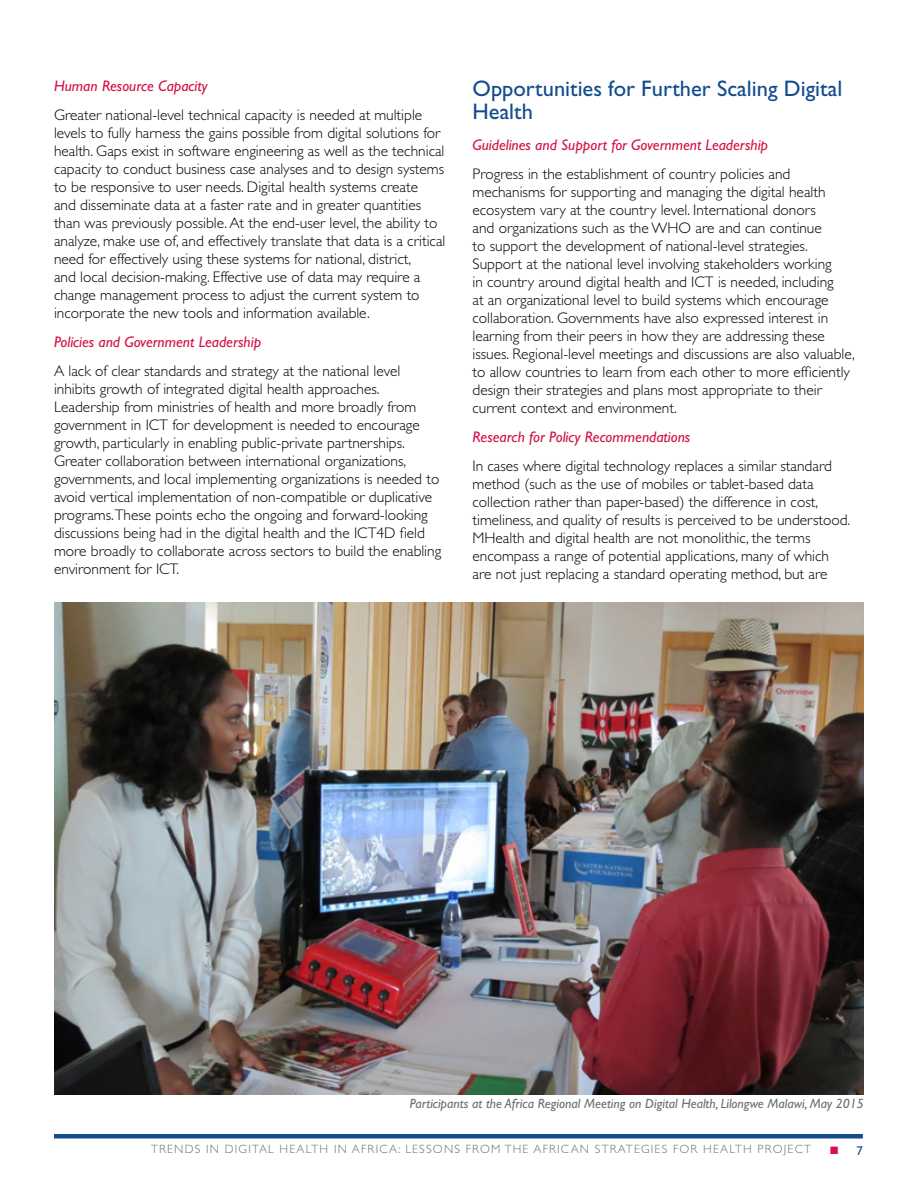
<style>
.page{position:relative;width:918px;height:1188px;background:#fff}
.page>*{position:absolute;margin:0;border:0;box-sizing:border-box;transform-origin:0 0}
.t1{font:22.5px/22.5px "Gill Sans Std";color:#124b8e}
.t2{font:300 15.3px/18px "Gill Sans Std";color:#000}
.t3{font:italic 15.3px "Gill Sans Std";color:#d31245}
.t4{font:italic 13.5px "Gill Sans Std";color:#6d6e71}
.t5{font:12.75px "Gill Sans Std";color:#124b8e}
.t6{font:300 12px "Gill Sans Std";letter-spacing:.1em;color:#6d6e71}
.s1{color:#d31245}
</style>
<div class="page">
<hr style="left:54px;top:1134px;width:809px;height:4px;background:#124b8e">
<img style="left:54px;top:603px;width:810px;height:491px">
<p class="t3" style="left:54px;top:78px;width:155px">Human Resource Capacity</p>
<p class="t2" style="left:54px;top:106px;width:393px">Greater national-level technical capacity is needed at multiple levels to fully harness the gains possible from digital solutions for health. Gaps exist in software engineering as well as the technical capacity to conduct business case analyses and to design systems to be responsive to user needs. Digital health systems create<br>and disseminate data at a faster rate and in greater quantities than was previously possible. At the end-user level, the ability to analyze, make use of, and effectively translate that data is a critical need for effectively using these systems for national, district,<br>and local decision-making. Effective use of data may require a change management process to adjust the current system to incorporate the new tools and information available.</p>
<p class="t3" style="left:54px;top:333px;width:209px">Policies and Government Leadership</p>
<p class="t2" style="left:54px;top:362px;width:389px">A lack of clear standards and strategy at the national level inhibits growth of integrated digital health approaches.<br>Leadership from ministries of health and more broadly from government in ICT for development is needed to encourage growth, particularly in enabling public-private partnerships.<br>Greater collaboration between international organizations, governments, and local implementing organizations is needed to avoid vertical implementation of non-compatible or duplicative programs.These points echo the ongoing and forward-looking discussions being had in the digital health and the ICT4D field more broadly to collaborate across sectors to build the enabling environment for ICT.</p>
<h1 class="t1" style="left:472px;top:78px;width:371px">Opportunities for Further Scaling Digital<br>Health</h1>
<p class="t3" style="left:472px;top:136px;width:297px">Guidelines and Support for Government Leadership</p>
<p class="t2" style="left:472px;top:165px;width:384px">Progress in the establishment of country policies and mechanisms for supporting and managing the digital health ecosystem vary at the country level. International donors<br>and organizations such as the WHO are and can continue<br>to support the development of national-level strategies.<br>Support at the national level involving stakeholders working<br>in country around digital health and ICT is needed, including<br>at an organizational level to build systems which encourage collaboration. Governments have also expressed interest in learning from their peers in how they are addressing these issues. Regional-level meetings and discussions are also valuable, to allow countries to learn from each other to more efficiently design their strategies and plans most appropriate to their current context and environment.</p>
<p class="t3" style="left:472px;top:428px;width:219px">Research for Policy Recommendations</p>
<p class="t2" style="left:472px;top:457px;width:379px">In cases where digital technology replaces a similar standard method (such as the use of mobiles or tablet-based data collection rather than paper-based) the difference in cost, timeliness, and quality of results is perceived to be understood.<br>MHealth and digital health are not monolithic, the terms encompass a range of potential applications, many of which are not just replacing a standard operating method, but are</p>
<p class="t4" style="left:410px;top:1096px;width:456px">Participants at the Africa Regional Meeting on Digital Health, Lilongwe Malawi, May 2015</p>
<p class="t6" style="left:151px;top:1142px;width:661px">TRENDS IN DIGITAL HEALTH IN AFRICA: LESSONS FROM THE AFRICAN STRATEGIES FOR HEALTH PROJECT</p>
<p class="t5" style="left:830px;top:1143px;width:35px"><span class="s1">■</span> 7</p>
</div>
